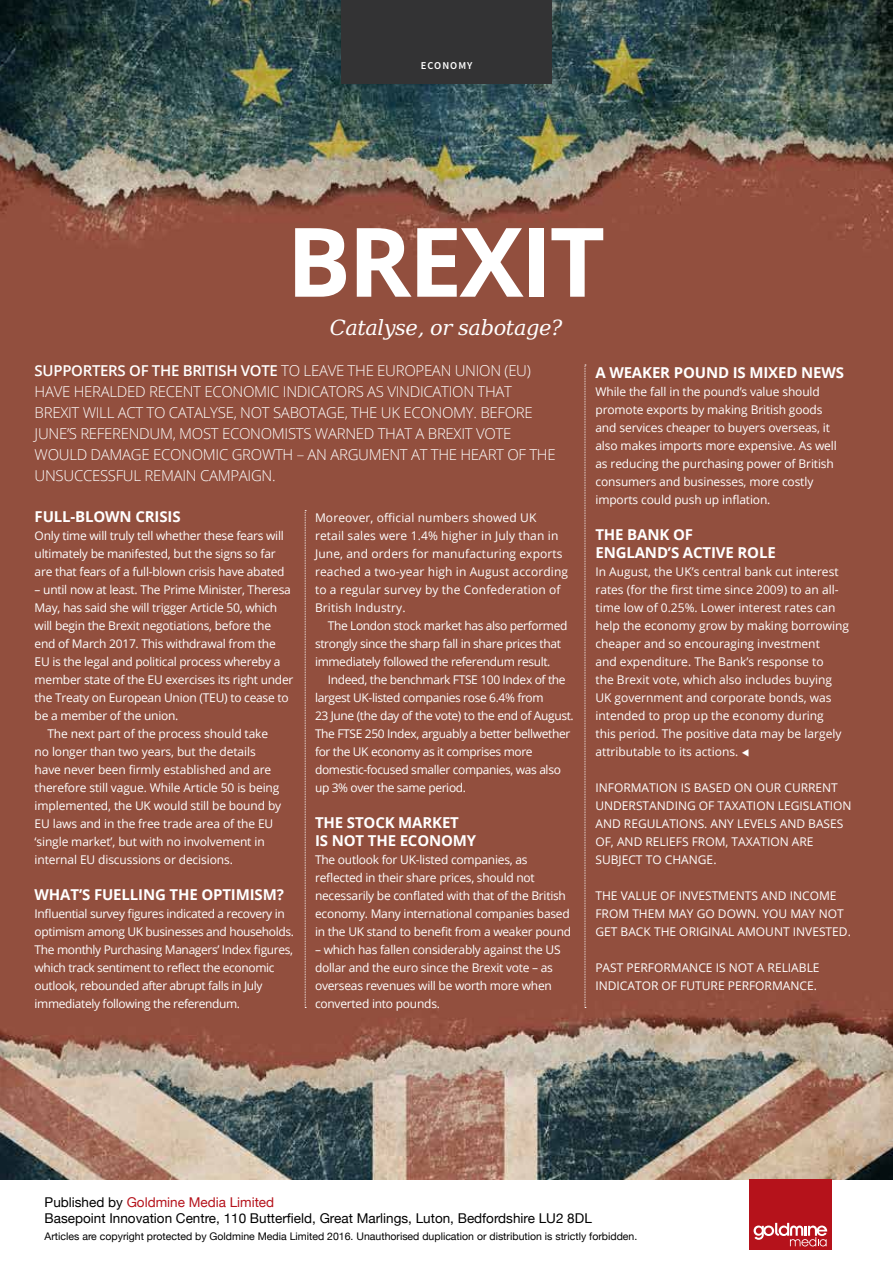
<style>
.page{position:relative;width:893px;height:1263px;background:#fff}
.page>*{position:absolute;margin:0;border:0;box-sizing:border-box;transform-origin:0 0}
.t1{font:700 96px "Open Sans";letter-spacing:-.03em;color:#fff}
.t2{font:italic 21px "DejaVu Serif";letter-spacing:-.02em;color:#fff}
.t3{font:300 15px/21px "Open Sans";letter-spacing:-.02em;color:#fff}
.t4{font:700 15px/18px "Open Sans";letter-spacing:-.01em;color:#fff}
.t5{font:13.5px/16.5px "Helvetica Neue";color:#000}
.t6{font:12px/18px "Open Sans";letter-spacing:-.01em;color:#fff}
.t7{font:12px/18px "Open Sans";letter-spacing:-.03em;color:#fff}
.t8{font:12px/18px "Open Sans";letter-spacing:.01em;color:#fff}
.t9{font:10.5px "Helvetica Neue";color:#000}
.t10{font:600 10.5px "Source Sans Pro";letter-spacing:.1em;color:#fff}
.s1{font-weight:600}
.s2{color:#b5121b}
</style>
<div class="page">
<img style="left:0;top:0;width:893px;height:1179px">
<div style="left:749px;top:1179px;width:82px;height:71px;background:#b5121b"></div>
<svg style="left:754px;top:1223px;width:73px;height:23px"></svg>
<div style="left:341px;top:0;width:211px;height:83px;background:#333334"></div>
<svg style="left:585px;top:365px;width:1px;height:643px"></svg>
<svg style="left:305px;top:510px;width:1px;height:498px"></svg>
<p class="t10" style="left:421px;top:59px;width:53px">ECONOMY</p>
<h1 class="t1" style="left:286px;top:194px;width:320px">BREXIT</h1>
<h2 class="t2" style="left:330px;top:309px;width:234px">Catalyse, or sabotage?</h2>
<p class="t3" style="left:35px;top:360px;width:523px"><span class="s1">SUPPORTERS OF THE BRITISH VOTE</span> TO LEAVE THE EUROPEAN UNION (EU)<br>HAVE HERALDED RECENT ECONOMIC INDICATORS AS VINDICATION THAT BREXIT WILL ACT TO CATALYSE, NOT SABOTAGE, THE UK ECONOMY. BEFORE JUNE’S REFERENDUM, MOST ECONOMISTS WARNED THAT A BREXIT VOTE WOULD DAMAGE ECONOMIC GROWTH – AN ARGUMENT AT THE HEART OF THE UNSUCCESSFUL REMAIN CAMPAIGN.</p>
<p class="t4" style="left:35px;top:507px;width:147px">FULL-BLOWN CRISIS</p>
<p class="t6" style="left:35px;top:526px;width:251px">Only time will truly tell whether these fears will ultimately be manifested, but the signs so far are that fears of a full-blown crisis have abated</p>
<p class="t6" style="left:35px;top:580px;width:258px">– until now at least. The Prime Minister, Theresa</p>
<p class="t6" style="left:35px;top:598px;width:244px">May, has said she will trigger Article 50, which</p>
<p class="t6" style="left:35px;top:616px;width:238px">will begin the Brexit negotiations, before the</p>
<p class="t6" style="left:35px;top:634px;width:243px">end of March 2017. This withdrawal from the</p>
<p class="t6" style="left:35px;top:652px;width:247px">EU is the legal and political process whereby a</p>
<p class="t6" style="left:35px;top:670px;width:260px">member state of the EU exercises its right under</p>
<p class="t6" style="left:35px;top:688px;width:256px">the Treaty on European Union (TEU) to cease to</p>
<p class="t6" style="left:35px;top:706px;width:145px">be a member of the union.</p>
<p class="t6" style="left:47px;top:724px;width:222px">The next part of the process should take</p>
<p class="t6" style="left:35px;top:742px;width:223px">no longer than two years, but the details</p>
<p class="t6" style="left:35px;top:760px;width:238px">have never been firmly established and are</p>
<p class="t6" style="left:35px;top:778px;width:246px">therefore still vague. While Article 50 is being</p>
<p class="t6" style="left:35px;top:796px;width:248px">implemented, the UK would still be bound by</p>
<p class="t6" style="left:35px;top:814px;width:240px">EU laws and in the free trade area of the EU</p>
<p class="t6" style="left:35px;top:832px;width:232px">‘single market’, but with no involvement in</p>
<p class="t6" style="left:35px;top:850px;width:200px">internal EU discussions or decisions.</p>
<p class="t4" style="left:35px;top:885px;width:251px">WHAT’S FUELLING THE OPTIMISM?</p>
<p class="t7" style="left:35px;top:904px;width:261px">Influential survey figures indicated a recovery in optimism among UK businesses and households.<br>The monthly Purchasing Managers’ Index figures, which track sentiment to reflect the economic outlook, rebounded after abrupt falls in July immediately following the referendum.</p>
<p class="t8" style="left:315px;top:508px;width:255px">Moreover, official numbers showed UK retail sales were 1.4% higher in July than in June, and orders for manufacturing exports reached a two-year high in August according to a regular survey by the Confederation of British Industry.</p>
<p class="t7" style="left:315px;top:616px;width:254px;text-indent:13px">The London stock market has also performed strongly since the sharp fall in share prices that immediately followed the referendum result.</p>
<p class="t7" style="left:315px;top:670px;width:260px;text-indent:13px">Indeed, the benchmark FTSE 100 Index of the largest UK-listed companies rose 6.4% from<br>23 June (the day of the vote) to the end of August.<br>The FTSE 250 Index, arguably a better bellwether for the UK economy as it comprises more domestic-focused smaller companies, was also up 3% over the same period.</p>
<p class="t4" style="left:315px;top:813px;width:163px">THE STOCK MARKET<br>IS NOT THE ECONOMY</p>
<p class="t6" style="left:315px;top:850px;width:258px">The outlook for UK-listed companies, as reflected in their share prices, should not necessarily be conflated with that of the British economy. Many international companies based in the UK stand to benefit from a weaker pound</p>
<p class="t6" style="left:315px;top:940px;width:247px">– which has fallen considerably against the US dollar and the euro since the Brexit vote – as overseas revenues will be worth more when converted into pounds.</p>
<p class="t4" style="left:595px;top:363px;width:250px">A WEAKER POUND IS MIXED NEWS</p>
<p class="t6" style="left:595px;top:382px;width:243px">While the fall in the pound’s value should promote exports by making British goods and services cheaper to buyers overseas, it also makes imports more expensive. As well as reducing the purchasing power of British consumers and businesses, more costly imports could push up inflation.</p>
<p class="t4" style="left:595px;top:525px;width:182px">THE BANK OF<br>ENGLAND’S ACTIVE ROLE</p>
<p class="t6" style="left:595px;top:562px;width:255px">In August, the UK’s central bank cut interest rates (for the first time since 2009) to an all&shy;time low of 0.25%. Lower interest rates can help the economy grow by making borrowing cheaper and so encouraging investment<br>and expenditure. The Bank’s response to<br>the Brexit vote, which also includes buying UK government and corporate bonds, was intended to prop up the economy during<br>this period. The positive data may be largely attributable to its actions. ▼</p>
<p class="t6" style="left:595px;top:778px;width:258px">INFORMATION IS BASED ON OUR CURRENT UNDERSTANDING OF TAXATION LEGISLATION AND REGULATIONS. ANY LEVELS AND BASES OF, AND RELIEFS FROM, TAXATION ARE SUBJECT TO CHANGE.</p>
<p class="t6" style="left:595px;top:886px;width:257px">THE VALUE OF INVESTMENTS AND INCOME<br>FROM THEM MAY GO DOWN. YOU MAY NOT<br>GET BACK THE ORIGINAL AMOUNT INVESTED.</p>
<p class="t6" style="left:595px;top:958px;width:226px">PAST PERFORMANCE IS NOT A RELIABLE<br>INDICATOR OF FUTURE PERFORMANCE.</p>
<p class="t5" style="left:45px;top:1194px;width:549px">Published by <span class="s2">Goldmine Media Limited<br></span>Basepoint Innovation Centre, 110 Butterfield, Great Marlings, Luton, Bedfordshire LU2 8DL</p>
<p class="t9" style="left:45px;top:1229px;width:594px">Articles are copyright protected by Goldmine Media Limited 2016. Unauthorised duplication or distribution is strictly forbidden.</p>
</div>
